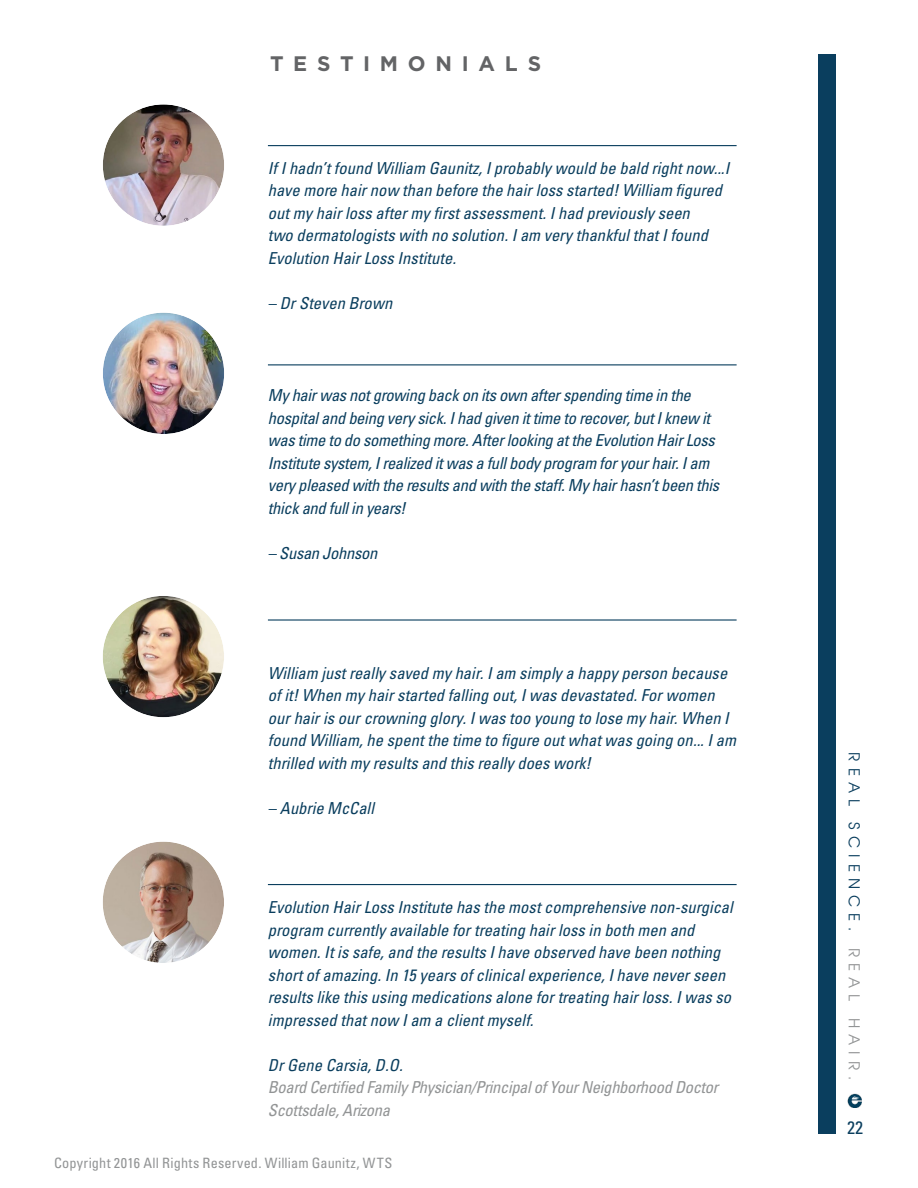
<style>
.page{position:relative;width:918px;height:1188px;background:#fff}
.page>*{position:absolute;margin:0;border:0;box-sizing:border-box;transform-origin:0 0}
.t1{font:700 21px "Gotham";letter-spacing:.465em;color:#636466}
.t2{font:condensed 18px "Univers";color:#0a3e5e}
.t3{font:italic condensed 16.5px/22.5px "Univers";color:#0a3e5e}
.t4{font:italic condensed 16.5px/22.5px "Univers";letter-spacing:-.02em;color:#929495}
.t5{font:15px "Avant Garde";letter-spacing:.415em;color:#0a3e5e}
.t6{font:condensed 14.25px "Univers";letter-spacing:.01em;color:#929495}
.s1{color:#929495}
</style>
<div class="page">
<div style="left:818px;top:54px;width:18px;height:1080px;background:#0a3e5e"></div>
<img style="left:848px;top:1094px;width:14px;height:14px">
<img style="left:103px;top:313px;width:121px;height:121px;border-radius:61px">
<div style="left:94px;top:304px;width:139px;height:139px;border:9px solid #fff;border-radius:50%"></div>
<img style="left:103px;top:596px;width:121px;height:121px;border-radius:61px">
<div style="left:94px;top:587px;width:139px;height:139px;border:9px solid #fff;border-radius:50%"></div>
<img style="left:103px;top:104px;width:121px;height:122px;border-radius:61px">
<div style="left:94px;top:95px;width:139px;height:140px;border:9px solid #fff;border-radius:50%"></div>
<hr style="left:268px;top:364px;width:469px;height:1px;background:#0a3e5e">
<hr style="left:268px;top:619px;width:469px;height:2px;background:#0a3e5e">
<hr style="left:268px;top:884px;width:469px;height:1px;background:#0a3e5e">
<hr style="left:268px;top:145px;width:469px;height:1px;background:#0a3e5e">
<img style="left:103px;top:842px;width:121px;height:121px;border-radius:61px">
<div style="left:94px;top:833px;width:139px;height:139px;border:9px solid #fff;border-radius:50%"></div>
<p class="t1" style="left:270px;top:49px;width:273px">TESTIMONIALS</p>
<p class="t3" style="left:268px;top:156px;width:463px">If I hadn’t found William Gaunitz, I probably would be bald right now...I have more hair now than before the hair loss started! William figured out my hair loss after my first assessment. I had previously seen<br>two dermatologists with no solution. I am very thankful that I found Evolution Hair Loss Institute.</p>
<p class="t3" style="left:268px;top:291px;width:126px">– Dr Steven Brown</p>
<p class="t3" style="left:268px;top:384px;width:453px">My hair was not growing back on its own after spending time in the hospital and being very sick. I had given it time to recover, but I knew it was time to do something more. After looking at the Evolution Hair Loss Institute system, I realized it was a full body program for your hair. I am very pleased with the results and with the staff. My hair hasn’t been this thick and full in years!</p>
<p class="t3" style="left:268px;top:541px;width:111px">– Susan Johnson</p>
<p class="t3" style="left:268px;top:661px;width:470px">William just really saved my hair. I am simply a happy person because of it! When my hair started falling out, I was devastated. For women our hair is our crowning glory. I was too young to lose my hair. When I found William, he spent the time to figure out what was going on... I am thrilled with my results and this really does work!</p>
<p class="t3" style="left:268px;top:796px;width:108px">– Aubrie McCall</p>
<p class="t3" style="left:268px;top:896px;width:466px">Evolution Hair Loss Institute has the most comprehensive non-surgical program currently available for treating hair loss in both men and women. It is safe, and the results I have observed have been nothing short of amazing. In 15 years of clinical experience, I have never seen results like this using medications alone for treating hair loss. I was so impressed that now I am a client myself.</p>
<p class="t3" style="left:268px;top:1053px;width:136px">Dr Gene Carsia, D.O.</p>
<p class="t4" style="left:268px;top:1076px;width:452px">Board Certified Family Physician/Principal of Your Neighborhood Doctor<br>Scottsdale, Arizona</p>
<p class="t6" style="left:54px;top:1154px;width:340px">Copyright 2016 All Rights Reserved. William Gaunitz, WTS</p>
<p class="t5" style="left:864px;top:752px;width:329px;rotate:90deg">REAL SCIENCE. <span class="s1">REAL HAIR.</span></p>
<p class="t2" style="left:847px;top:1116px;width:17px">22</p>
</div>
